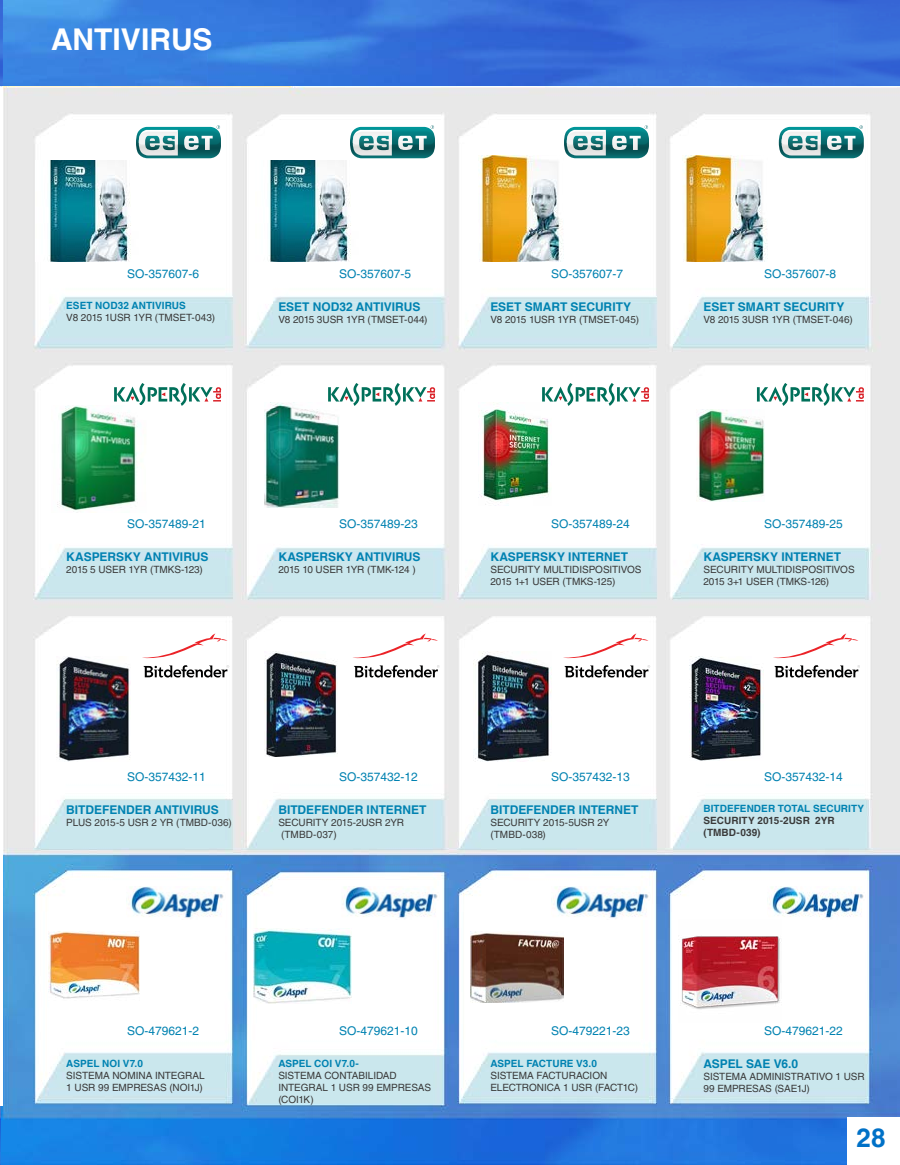
<style>
.page{position:relative;width:900px;height:1165px;background:#fff}
.page>*{position:absolute;margin:0;border:0;box-sizing:border-box;transform-origin:0 0}
.t1{font:700 30px "Helvetica";color:#fff}
.t2{font:700 26px "Helvetica";color:#0071c7}
.t3{font:700 12px "Helvetica";color:#0082b1}
.t4{font:12px "Helvetica CE";color:#0082b1}
.t5{font:10px/12px "Helvetica";letter-spacing:-.01em;color:#3a3a3a}
.t6{font:700 10px "Helvetica";letter-spacing:.005em;color:#0082b1}
.t7{font:700 10px/12px "Helvetica";letter-spacing:.005em;color:#3a3a3a}
</style>
<div class="page">
<img style="left:0;top:85px;width:900px;height:1080px">
<img style="left:3px;top:0;width:897px;height:85px">
<img style="left:0;top:0;width:3px;height:85px">
<hr style="left:0;top:87px;width:3px;height:1019px;background:#fff">
<svg style="left:136px;top:125px;width:85px;height:33px"></svg>
<svg style="left:350px;top:125px;width:85px;height:33px"></svg>
<svg style="left:564px;top:125px;width:85px;height:33px"></svg>
<svg style="left:779px;top:125px;width:85px;height:33px"></svg>
<img style="left:36px;top:160px;width:103px;height:102px">
<img style="left:255px;top:160px;width:103px;height:102px">
<img style="left:478px;top:155px;width:85px;height:107px">
<img style="left:682px;top:155px;width:86px;height:107px">
<svg style="left:142px;top:633px;width:85px;height:25px"></svg>
<svg style="left:143px;top:665px;width:86px;height:13px"></svg>
<svg style="left:353px;top:633px;width:85px;height:25px"></svg>
<svg style="left:354px;top:665px;width:86px;height:13px"></svg>
<svg style="left:563px;top:633px;width:85px;height:25px"></svg>
<svg style="left:564px;top:665px;width:86px;height:13px"></svg>
<svg style="left:773px;top:633px;width:85px;height:25px"></svg>
<svg style="left:774px;top:665px;width:86px;height:13px"></svg>
<svg style="left:114px;top:383px;width:108px;height:23px"></svg>
<svg style="left:328px;top:383px;width:108px;height:23px"></svg>
<svg style="left:542px;top:383px;width:108px;height:23px"></svg>
<svg style="left:757px;top:383px;width:107px;height:23px"></svg>
<img style="left:51px;top:406px;width:95px;height:106px">
<img style="left:478px;top:402px;width:74px;height:104px">
<img style="left:697px;top:410px;width:67px;height:92px">
<img style="left:264px;top:403px;width:76px;height:105px">
<img style="left:56px;top:657px;width:75px;height:104px">
<img style="left:264px;top:652px;width:74px;height:105px">
<img style="left:473px;top:651px;width:79px;height:110px">
<img style="left:689px;top:656px;width:74px;height:105px">
<img style="left:127px;top:886px;width:98px;height:34px">
<img style="left:341px;top:886px;width:99px;height:34px">
<img style="left:552px;top:886px;width:98px;height:34px">
<img style="left:767px;top:886px;width:99px;height:34px">
<img style="left:49px;top:931px;width:90px;height:70px">
<img style="left:253px;top:929px;width:98px;height:75px">
<img style="left:470px;top:931px;width:93px;height:72px">
<img style="left:678px;top:919px;width:103px;height:103px">
<div style="left:848px;top:1118px;width:52px;height:47px;background:#fff"></div>
<h1 class="t1" style="left:51px;top:21px;width:163px">ANTIVIRUS</h1>
<p class="t4" style="left:127px;top:267px;width:74px">SO-357607-6</p>
<p class="t6" style="left:66px;top:299px;width:121px">ESET NOD32 ANTIVIRUS</p>
<p class="t5" style="left:66px;top:312px;width:150px">V8 2015 1USR 1YR (TMSET-043)</p>
<p class="t4" style="left:339px;top:267px;width:74px">SO-357607-5</p>
<p class="t3" style="left:278px;top:299px;width:144px">ESET NOD32 ANTIVIRUS</p>
<p class="t5" style="left:278px;top:313px;width:151px">V8 2015 3USR 1YR (TMSET-044)</p>
<p class="t4" style="left:551px;top:267px;width:74px">SO-357607-7</p>
<p class="t3" style="left:490px;top:299px;width:142px">ESET SMART SECURITY</p>
<p class="t5" style="left:490px;top:313px;width:150px">V8 2015 1USR 1YR (TMSET-045)</p>
<p class="t4" style="left:764px;top:267px;width:74px">SO-357607-8</p>
<p class="t3" style="left:703px;top:299px;width:142px">ESET SMART SECURITY</p>
<p class="t5" style="left:703px;top:313px;width:151px">V8 2015 3USR 1YR (TMSET-046)</p>
<p class="t4" style="left:127px;top:517px;width:80px">SO-357489-21</p>
<p class="t3" style="left:66px;top:549px;width:144px">KASPERSKY ANTIVIRUS</p>
<p class="t5" style="left:66px;top:564px;width:138px">2015 5 USER 1YR (TMKS-123)</p>
<p class="t4" style="left:339px;top:517px;width:80px">SO-357489-23</p>
<p class="t4" style="left:764px;top:517px;width:80px">SO-357489-25</p>
<p class="t4" style="left:551px;top:517px;width:80px">SO-357489-24</p>
<p class="t3" style="left:278px;top:549px;width:144px">KASPERSKY ANTIVIRUS</p>
<p class="t5" style="left:278px;top:564px;width:139px">2015 10 USER 1YR (TMK-124 )</p>
<p class="t3" style="left:490px;top:549px;width:139px">KASPERSKY INTERNET</p>
<p class="t5" style="left:490px;top:564px;width:153px">SECURITY MULTIDISPOSITIVOS<br>2015 1+1 USER (TMKS-125)</p>
<p class="t3" style="left:703px;top:549px;width:139px">KASPERSKY INTERNET</p>
<p class="t5" style="left:703px;top:564px;width:153px">SECURITY MULTIDISPOSITIVOS<br>2015 3+1 USER (TMKS-126)</p>
<p class="t4" style="left:127px;top:770px;width:80px">SO-357432-11</p>
<p class="t3" style="left:66px;top:802px;width:154px">BITDEFENDER ANTIVIRUS</p>
<p class="t5" style="left:66px;top:816px;width:167px">PLUS 2015-5 USR 2 YR (TMBD-036)</p>
<p class="t4" style="left:339px;top:770px;width:80px">SO-357432-12</p>
<p class="t3" style="left:278px;top:802px;width:150px">BITDEFENDER INTERNET</p>
<p class="t5" style="left:278px;top:816px;width:127px">SECURITY 2015-2USR 2YR (TMBD-037)</p>
<p class="t4" style="left:551px;top:770px;width:80px">SO-357432-13</p>
<p class="t3" style="left:490px;top:802px;width:150px">BITDEFENDER INTERNET</p>
<p class="t5" style="left:490px;top:816px;width:120px">SECURITY 2015-5USR 2Y (TMBD-038)</p>
<p class="t4" style="left:764px;top:770px;width:80px">SO-357432-14</p>
<p class="t6" style="left:703px;top:802px;width:162px">BITDEFENDER TOTAL SECURITY</p>
<p class="t7" style="left:703px;top:815px;width:133px">SECURITY 2015-2USR 2YR (TMBD-039)</p>
<p class="t4" style="left:127px;top:1024px;width:74px">SO-479621-2</p>
<p class="t4" style="left:339px;top:1024px;width:80px">SO-479621-10</p>
<p class="t4" style="left:764px;top:1024px;width:80px">SO-479621-22</p>
<p class="t4" style="left:551px;top:1024px;width:80px">SO-479221-23</p>
<p class="t6" style="left:66px;top:1057px;width:78px">ASPEL NOI V7.0</p>
<p class="t5" style="left:66px;top:1069px;width:140px">SISTEMA NOMINA INTEGRAL<br>1 USR 99 EMPRESAS (NOI1J)</p>
<p class="t6" style="left:278px;top:1057px;width:82px">ASPEL COI V7.0-</p>
<p class="t5" style="left:278px;top:1069px;width:154px">SISTEMA CONTABILIDAD<br>INTEGRAL 1 USR 99 EMPRESAS (COI1K)</p>
<p class="t6" style="left:490px;top:1057px;width:108px">ASPEL FACTURE V3.0</p>
<p class="t5" style="left:490px;top:1069px;width:149px">SISTEMA FACTURACION<br>ELECTRONICA 1 USR (FACT1C)</p>
<p class="t3" style="left:703px;top:1056px;width:96px">ASPEL SAE V6.0</p>
<p class="t5" style="left:703px;top:1071px;width:163px">SISTEMA ADMINISTRATIVO 1 USR<br>99 EMPRESAS (SAE1J)</p>
<h2 class="t2" style="left:857px;top:1122px;width:30px">28</h2>
</div>
